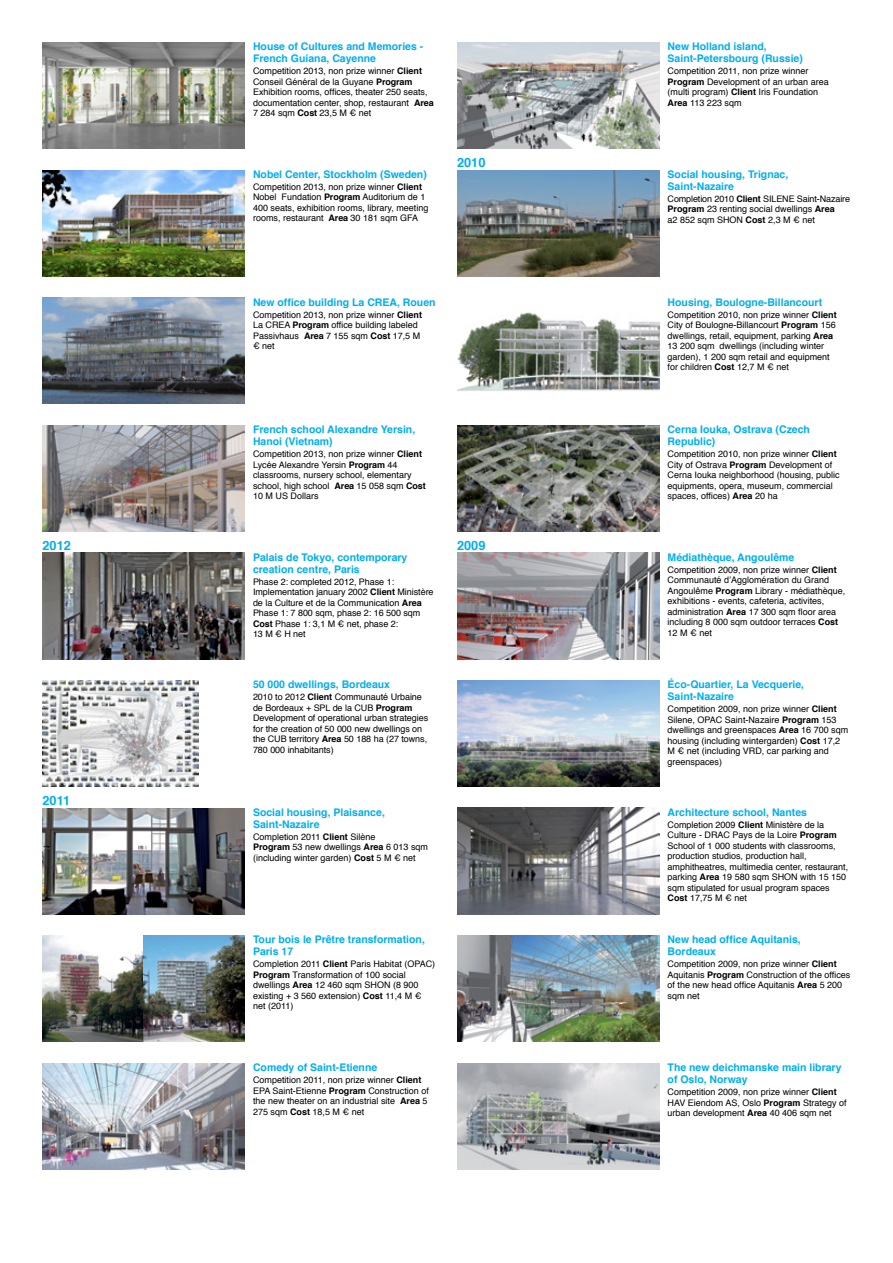
<style>
.page{position:relative;width:893px;height:1263px;background:#fff}
.page>*{position:absolute;margin:0;border:0;box-sizing:border-box;transform-origin:0 0}
.t1{font:700 12.75px "Helvetica";color:#00aeef}
.t2{font:700 10.5px/12px "Helvetica";color:#00aeef}
.t3{font:9px/10.5px "Helvetica";color:#000}
.s1{font-weight:700}
</style>
<div class="page">
<img style="left:457px;top:312px;width:202px;height:79px">
<img style="left:457px;top:425px;width:202px;height:106px">
<img style="left:457px;top:553px;width:202px;height:106px">
<img style="left:457px;top:680px;width:202px;height:107px">
<img style="left:457px;top:808px;width:202px;height:106px">
<img style="left:457px;top:935px;width:202px;height:107px">
<img style="left:457px;top:1063px;width:202px;height:106px">
<img style="left:457px;top:170px;width:202px;height:106px">
<img style="left:457px;top:43px;width:202px;height:106px">
<img style="left:43px;top:935px;width:201px;height:107px">
<img style="left:43px;top:808px;width:201px;height:106px">
<img style="left:43px;top:680px;width:155px;height:107px">
<img style="left:43px;top:553px;width:201px;height:106px">
<img style="left:43px;top:1063px;width:201px;height:106px">
<img style="left:43px;top:298px;width:201px;height:106px">
<img style="left:43px;top:425px;width:201px;height:107px">
<img style="left:43px;top:170px;width:201px;height:106px">
<img style="left:43px;top:43px;width:201px;height:106px">
<h1 class="t1" style="left:43px;top:535px;width:30px">2012</h1>
<h1 class="t1" style="left:43px;top:790px;width:29px">2011</h1>
<p class="t2" style="left:253px;top:41px;width:172px">House of Cultures and Memories -<br>French Guiana, Cayenne</p>
<p class="t3" style="left:253px;top:66px;width:182px">Competition 2013, non prize winner <span class="s1">Client </span>Conseil Général de la Guyane <span class="s1">Program </span>Exhibition rooms, offices, theater 250 seats, documentation center, shop, restaurant <span class="s1">Area </span>7 284 sqm <span class="s1">Cost</span> 23,5 M € net</p>
<p class="t2" style="left:253px;top:168px;width:175px">Nobel Center, Stockholm (Sweden)</p>
<p class="t3" style="left:253px;top:182px;width:177px">Competition 2013, non prize winner <span class="s1">Client </span>Nobel Fundation <span class="s1">Program</span> Auditorium de 1<br>400 seats, exhibition rooms, library, meeting rooms, restaurant <span class="s1">Area</span> 30 181 sqm GFA</p>
<h1 class="t1" style="left:457px;top:152px;width:30px">2010</h1>
<p class="t2" style="left:253px;top:296px;width:184px">New office building La CREA, Rouen</p>
<p class="t3" style="left:253px;top:309px;width:171px">Competition 2013, non prize winner <span class="s1">Client<br></span>La CREA <span class="s1">Program</span> office building labeled<br>Passivhaus <span class="s1">Area</span> 7 155 sqm <span class="s1">Cost</span> 17,5 M € net</p>
<p class="t2" style="left:253px;top:424px;width:164px">French school Alexandre Yersin,<br>Hanoi (Vietnam)</p>
<p class="t3" style="left:253px;top:449px;width:174px">Competition 2013, non prize winner <span class="s1">Client </span>Lycée Alexandre Yersin <span class="s1">Program</span> 44 classrooms, nursery school, elementary school, high school <span class="s1">Area</span> 15 058 sqm <span class="s1">Cost </span>10 M US Dollars</p>
<p class="t2" style="left:253px;top:551px;width:156px">Palais de Tokyo, contemporary creation centre, Paris</p>
<p class="t3" style="left:253px;top:577px;width:182px">Phase 2: completed 2012, Phase 1:<br>Implementation january 2002 <span class="s1">Client</span> Ministère de la Culture et de la Communication <span class="s1">Area<br></span>Phase 1: 7 800 sqm, phase 2: 16 500 sqm<br><span class="s1">Cost</span> Phase 1: 3,1 M € net, phase 2:<br>13 M € H net</p>
<p class="t2" style="left:253px;top:679px;width:139px">50 000 dwellings, Bordeaux</p>
<p class="t3" style="left:253px;top:692px;width:177px">2010 to 2012 <span class="s1">Client</span> Communauté Urbaine de Bordeaux + SPL de la CUB <span class="s1">Program </span>Development of operational urban strategies for the creation of 50 000 new dwellings on the CUB territory <span class="s1">Area</span> 50 188 ha (27 towns, 780 000 inhabitants)</p>
<p class="t2" style="left:253px;top:806px;width:133px">Social housing, Plaisance,<br>Saint-Nazaire</p>
<p class="t3" style="left:253px;top:832px;width:177px">Completion 2011 <span class="s1">Client</span> Silène<br><span class="s1">Program</span> 53 new dwellings <span class="s1">Area</span> 6 013 sqm (including winter garden) <span class="s1">Cost</span> 5 M € net</p>
<h1 class="t1" style="left:457px;top:535px;width:30px">2009</h1>
<p class="t2" style="left:253px;top:934px;width:173px">Tour bois le Prêtre transformation,<br>Paris 17</p>
<p class="t3" style="left:253px;top:959px;width:184px">Completion 2011 <span class="s1">Client</span> Paris Habitat (OPAC)<br><span class="s1">Program</span> Transformation of 100 social dwellings <span class="s1">Area</span> 12 460 sqm SHON (8 900 existing + 3 560 extension) <span class="s1">Cost</span> 11,4 M € net (2011)</p>
<p class="t2" style="left:253px;top:1061px;width:126px">Comedy of Saint-Etienne</p>
<p class="t3" style="left:253px;top:1075px;width:177px">Competition 2011, non prize winner <span class="s1">Client </span>EPA Saint-Etienne <span class="s1">Program</span> Construction of the new theater on an industrial site <span class="s1">Area</span> 5<br>275 sqm <span class="s1">Cost</span> 18,5 M € net</p>
<p class="t2" style="left:668px;top:41px;width:137px">New Holland island,<br>Saint-Petersbourg (Russie)</p>
<p class="t3" style="left:668px;top:66px;width:163px">Competition 2011, non prize winner<br><span class="s1">Program</span> Development of an urban area (multi program) <span class="s1">Client</span> Iris Foundation<br><span class="s1">Area</span> 113 223 sqm</p>
<p class="t2" style="left:668px;top:168px;width:122px">Social housing, Trignac,<br>Saint-Nazaire</p>
<p class="t3" style="left:668px;top:194px;width:184px">Completion 2010 <span class="s1">Client</span> SILENE Saint-Nazaire<br><span class="s1">Program</span> 23 renting social dwellings <span class="s1">Area<br></span>a2 852 sqm SHON <span class="s1">Cost</span> 2,3 M € net</p>
<p class="t2" style="left:668px;top:296px;width:156px">Housing, Boulogne-Billancourt</p>
<p class="t3" style="left:668px;top:309px;width:171px">Competition 2010, non prize winner <span class="s1">Client </span>City of Boulogne-Billancourt <span class="s1">Program</span> 156 dwellings, retail, equipment, parking <span class="s1">Area </span>13 200 sqm dwellings (including winter garden), 1 200 sqm retail and equipment for children <span class="s1">Cost</span> 12,7 M € net</p>
<p class="t2" style="left:668px;top:423px;width:144px">Cerna Iouka, Ostrava (Czech<br>Republic)</p>
<p class="t3" style="left:668px;top:449px;width:174px">Competition 2010, non prize winner <span class="s1">Client </span>City of Ostrava <span class="s1">Program</span> Development of Cerna Iouka neighborhood (housing, public equipments, opera, museum, commercial spaces, offices) <span class="s1">Area</span> 20 ha</p>
<p class="t2" style="left:668px;top:551px;width:128px">Médiathèque, Angoulême</p>
<p class="t3" style="left:668px;top:565px;width:179px">Competition 2009, non prize winner <span class="s1">Client </span>Communauté d’Agglomération du Grand Angoulême <span class="s1">Program</span> Library - médiathèque, exhibitions - events, cafeteria, activites, administration <span class="s1">Area</span> 17 300 sqm floor area including 8 000 sqm outdoor terraces <span class="s1">Cost </span>12 M € net</p>
<p class="t2" style="left:668px;top:679px;width:138px">Éco-Quartier, La Vecquerie,<br>Saint-Nazaire</p>
<p class="t3" style="left:668px;top:704px;width:182px">Competition 2009, non prize winner <span class="s1">Client </span>Silene, OPAC Saint-Nazaire <span class="s1">Program</span> 153 dwellings and greenspaces <span class="s1">Area</span> 16 700 sqm housing (including wintergarden) <span class="s1">Cost</span> 17,2<br>M € net (including VRD, car parking and greenspaces)</p>
<p class="t2" style="left:668px;top:806px;width:141px">Architecture school, Nantes</p>
<p class="t3" style="left:668px;top:820px;width:182px">Completion 2009 <span class="s1">Client</span> Ministère de la Culture - DRAC Pays de la Loire <span class="s1">Program </span>School of 1 000 students with classrooms, production studios, production hall, amphitheatres, multimedia center, restaurant, parking <span class="s1">Area</span> 19 580 sqm SHON with 15 150 sqm stipulated for usual program spaces <span class="s1">Cost</span> 17,75 M € net</p>
<p class="t2" style="left:668px;top:934px;width:135px">New head office Aquitanis,<br>Bordeaux</p>
<p class="t3" style="left:668px;top:959px;width:184px">Competition 2009, non prize winner <span class="s1">Client </span>Aquitanis <span class="s1">Program</span> Construction of the offices of the new head office Aquitanis <span class="s1">Area</span> 5 200 sqm net</p>
<p class="t2" style="left:668px;top:1061px;width:175px">The new deichmanske main library of Oslo, Norway</p>
<p class="t3" style="left:668px;top:1087px;width:180px">Competition 2009, non prize winner <span class="s1">Client<br></span>HAV Eiendom AS, Oslo <span class="s1">Program</span> Strategy of urban development <span class="s1">Area</span> 40 406 sqm net</p>
</div>
